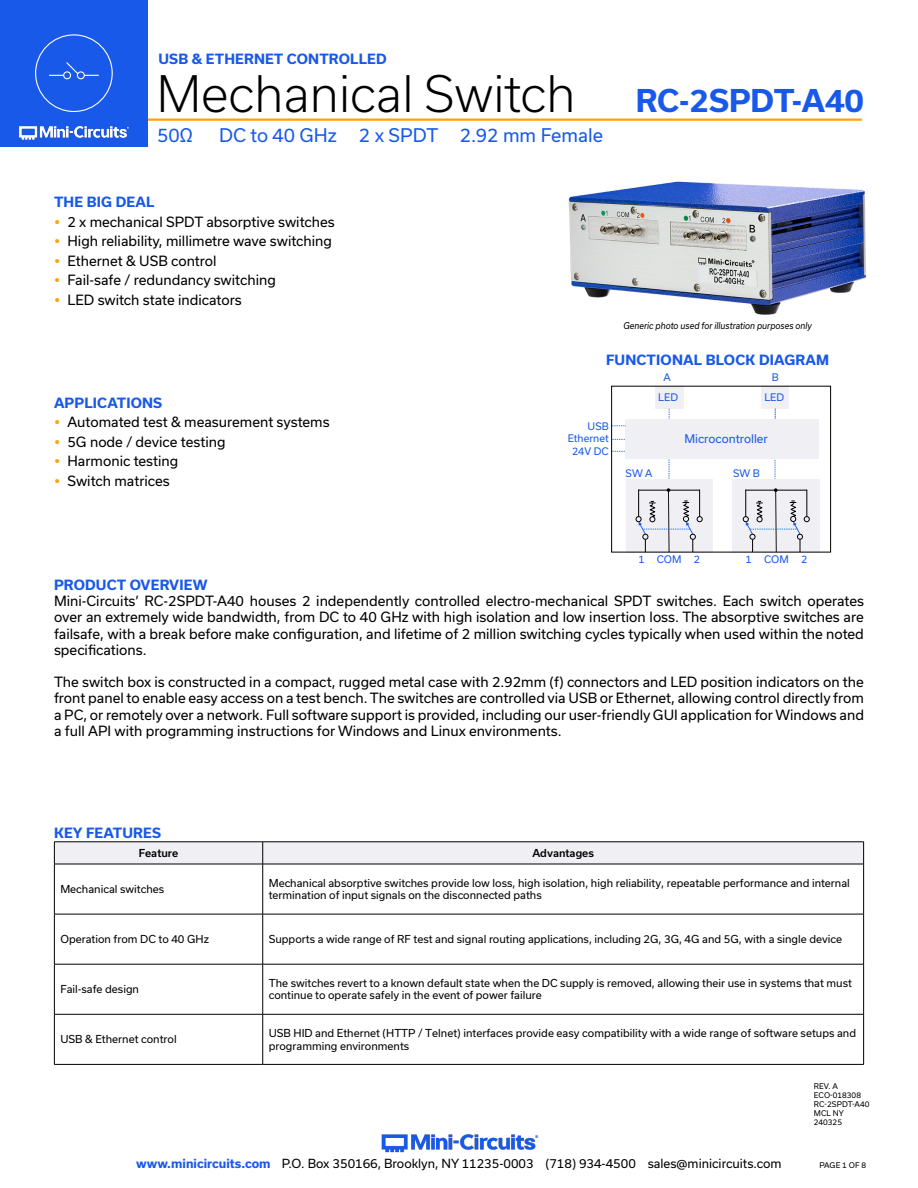
<style>
.page{position:relative;width:918px;height:1188px;background:#fff}
.page>*{position:absolute;margin:0;border:0;box-sizing:border-box;transform-origin:0 0}
.t1{font:300 48px "Usual";color:#000}
.t2{font:700 30px "Usual";color:#1859ea}
.t3{font:18px "Usual";color:#1859ea}
.Regular_Copy{font:13.5px/16.2px "Usual";color:#000;text-align:justify}
.Blue_Headers{font:700 13.5px "Usual";letter-spacing:.015em;color:#1859ea}
.t4{font:12px "Usual";color:#000}
.t5{font:11.4px "Usual";color:#1859ea}
.Table_Body_Left_Justified{font:10.5px "Usual";color:#000}
.Table_Header_Center{font:500 10.5px "Usual";color:#000}
.t6{font:9.9px/12.6px "Usual";color:#1859ea;text-align:right}
.Generic_photo_disclaimer{font:italic 9px "Usual";color:#000;scale:.9 1}
.Revision{font:7.5px "Usual";color:#000}
.s1{font-weight:700;color:#1859ea}
</style>
<div class="page">
<hr style="left:129px;top:118px;width:733px;height:3px;background:#ffa300">
<div style="left:0;top:0;width:147px;height:147px;background:#1859ea"></div>
<hr style="left:917px;top:0;width:1px;height:147px;background:#1859ea">
<img style="left:19px;top:125px;width:110px;height:15px">
<img style="left:381px;top:1134px;width:158px;height:19px">
<div style="left:35px;top:34px;width:78px;height:78px;border:1px solid #fff;border-radius:50%"></div>
<div style="left:63px;top:71px;width:8px;height:8px;border:1px solid #fff;border-radius:50%"></div>
<div style="left:77px;top:71px;width:8px;height:8px;border:1px solid #fff;border-radius:50%"></div>
<svg style="left:49px;top:62px;width:50px;height:14px"></svg>
<img style="left:568px;top:181px;width:299px;height:134px">
<svg style="left:54px;top:842px;width:810px;height:22px"></svg>
<hr style="left:54px;top:864px;width:209px;height:1px;background:#000">
<hr style="left:54px;top:864px;width:1px;height:50px;background:#000">
<hr style="left:263px;top:864px;width:601px;height:1px;background:#000">
<hr style="left:262px;top:864px;width:1px;height:50px;background:#000">
<hr style="left:863px;top:864px;width:1px;height:50px;background:#000">
<hr style="left:54px;top:914px;width:209px;height:1px;background:#000">
<hr style="left:54px;top:914px;width:1px;height:50px;background:#000">
<hr style="left:263px;top:914px;width:601px;height:1px;background:#000">
<hr style="left:262px;top:914px;width:1px;height:50px;background:#000">
<hr style="left:863px;top:914px;width:1px;height:50px;background:#000">
<hr style="left:54px;top:964px;width:209px;height:1px;background:#000">
<hr style="left:54px;top:964px;width:1px;height:50px;background:#000">
<hr style="left:263px;top:964px;width:601px;height:1px;background:#000">
<hr style="left:262px;top:964px;width:1px;height:50px;background:#000">
<hr style="left:863px;top:964px;width:1px;height:50px;background:#000">
<hr style="left:54px;top:1014px;width:209px;height:1px;background:#000">
<hr style="left:54px;top:1014px;width:1px;height:50px;background:#000">
<hr style="left:263px;top:1014px;width:601px;height:1px;background:#000">
<hr style="left:262px;top:1014px;width:1px;height:50px;background:#000">
<hr style="left:863px;top:1014px;width:1px;height:50px;background:#000">
<hr style="left:54px;top:1064px;width:209px;height:1px;background:#000">
<hr style="left:263px;top:1064px;width:601px;height:1px;background:#000">
<div style="left:626px;top:479px;width:87px;height:73px;background:#efeff4"></div>
<svg style="left:636px;top:488px;width:67px;height:62px"></svg>
<div style="left:733px;top:479px;width:87px;height:73px;background:#efeff4"></div>
<svg style="left:743px;top:488px;width:67px;height:62px"></svg>
<svg style="left:669px;top:458px;width:1px;height:21px"></svg>
<svg style="left:775px;top:458px;width:1px;height:21px"></svg>
<svg style="left:613px;top:439px;width:12px;height:1px"></svg>
<svg style="left:613px;top:451px;width:12px;height:1px"></svg>
<div style="left:655px;top:386px;width:28px;height:23px;background:#efeff4"></div>
<div style="left:761px;top:386px;width:28px;height:23px;background:#efeff4"></div>
<div style="left:611px;top:386px;width:220px;height:166px;border:1px solid #000"></div>
<div style="left:625px;top:419px;width:194px;height:39px;background:#efeff4"></div>
<svg style="left:612px;top:425px;width:14px;height:1px"></svg>
<p class="Blue_Headers" style="left:158px;top:51px;width:230px">USB &amp; ETHERNET CONTROLLED</p>
<h1 class="t1" style="left:157px;top:66px;width:420px">Mechanical Switch</h1>
<h3 class="t3" style="left:157px;top:125px;width:37px">50Ω</h3>
<h3 class="t3" style="left:219px;top:125px;width:385px">DC to 40 GHz 2 x SPDT 2.92 mm Female</h3>
<p class="Blue_Headers" style="left:54px;top:194px;width:102px">THE BIG DEAL</p>
<p class="Regular_Copy" style="left:68px;top:214px;width:269px">2 x mechanical SPDT absorptive switches</p>
<p class="Regular_Copy" style="left:68px;top:233px;width:266px">High reliability, millimetre wave switching</p>
<p class="Regular_Copy" style="left:68px;top:253px;width:151px">Ethernet &amp; USB control</p>
<p class="Regular_Copy" style="left:68px;top:272px;width:210px">Fail-safe / redundancy switching</p>
<p class="Regular_Copy" style="left:68px;top:292px;width:176px">LED switch state indicators</p>
<h2 class="t2" style="left:636px;top:84px;width:230px">RC-2SPDT-A40</h2>
<p class="Blue_Headers" style="left:54px;top:395px;width:110px">APPLICATIONS</p>
<p class="Regular_Copy" style="left:68px;top:414px;width:264px">Automated test &amp; measurement systems</p>
<p class="Regular_Copy" style="left:68px;top:434px;width:160px">5G node / device testing</p>
<p class="Regular_Copy" style="left:68px;top:453px;width:112px">Harmonic testing</p>
<p class="Regular_Copy" style="left:68px;top:473px;width:104px">Switch matrices</p>
<p class="Generic_photo_disclaimer" style="left:623px;top:320px;width:211px">Generic photo used for illustration purposes only</p>
<p class="Blue_Headers" style="left:606px;top:352px;width:225px">FUNCTIONAL BLOCK DIAGRAM</p>
<p class="t6" style="left:658px;top:391px;width:21px">LED</p>
<p class="t6" style="left:764px;top:391px;width:21px">LED</p>
<p class="t5" style="left:684px;top:432px;width:85px">Microcontroller</p>
<p class="t6" style="left:664px;top:371px;width:9px">A</p>
<p class="t6" style="left:772px;top:371px;width:8px">B</p>
<p class="t6" style="left:568px;top:420px;width:42px">USB<br>Ethernet<br>24V DC</p>
<p class="t6" style="left:626px;top:467px;width:28px">SW A</p>
<p class="t6" style="left:733px;top:467px;width:28px">SW B</p>
<p class="t6" style="left:638px;top:553px;width:63px">1 COM 2</p>
<p class="t6" style="left:746px;top:553px;width:63px">1 COM 2</p>
<p class="Blue_Headers" style="left:54px;top:577px;width:155px">PRODUCT OVERVIEW</p>
<p class="Regular_Copy" style="left:54px;top:593px;width:812px">Mini-Circuits’ RC-2SPDT-A40 houses 2 independently controlled electro-mechanical SPDT switches. Each switch operates over an extremely wide bandwidth, from DC to 40 GHz with high isolation and low insertion loss. The absorptive switches are failsafe, with a break before make configuration, and lifetime of 2 million switching cycles typically when used within the noted specifications.</p>
<p class="Regular_Copy" style="left:54px;top:674px;width:812px">The switch box is constructed in a compact, rugged metal case with 2.92mm (f) connectors and LED position indicators on the front panel to enable easy access on a test bench. The switches are controlled via USB or Ethernet, allowing control directly from a PC, or remotely over a network. Full software support is provided, including our user-friendly GUI application for Windows and a full API with programming instructions for Windows and Linux environments.</p>
<p class="Blue_Headers" style="left:54px;top:826px;width:108px">KEY FEATURES</p>
<p class="Table_Header_Center" style="left:139px;top:847px;width:41px">Feature</p>
<p class="Table_Header_Center" style="left:532px;top:847px;width:63px">Advantages</p>
<p class="Table_Body_Left_Justified" style="left:60px;top:883px;width:105px">Mechanical switches</p>
<p class="Table_Body_Left_Justified" style="left:269px;top:877px;width:583px">Mechanical absorptive switches provide low loss, high isolation, high reliability, repeatable performance and internal</p>
<p class="Table_Body_Left_Justified" style="left:269px;top:889px;width:275px">termination of input signals on the disconnected paths</p>
<p class="Table_Body_Left_Justified" style="left:60px;top:933px;width:150px">Operation from DC to 40 GHz</p>
<p class="Table_Body_Left_Justified" style="left:269px;top:933px;width:575px">Supports a wide range of RF test and signal routing applications, including 2G, 3G, 4G and 5G, with a single device</p>
<p class="Table_Body_Left_Justified" style="left:60px;top:983px;width:80px">Fail-safe design</p>
<p class="Table_Body_Left_Justified" style="left:269px;top:977px;width:585px">The switches revert to a known default state when the DC supply is removed, allowing their use in systems that must</p>
<p class="Table_Body_Left_Justified" style="left:269px;top:990px;width:275px">continue to operate safely in the event of power failure</p>
<p class="Table_Body_Left_Justified" style="left:60px;top:1033px;width:118px">USB &amp; Ethernet control</p>
<p class="Table_Body_Left_Justified" style="left:269px;top:1027px;width:589px">USB HID and Ethernet (HTTP / Telnet) interfaces provide easy compatibility with a wide range of software setups and</p>
<p class="Table_Body_Left_Justified" style="left:269px;top:1040px;width:142px">programming environments</p>
<p class="Revision" style="left:814px;top:1082px;width:26px">REV. A</p>
<p class="Revision" style="left:814px;top:1091px;width:49px">ECO-018308</p>
<p class="Revision" style="left:814px;top:1100px;width:57px">RC-2SPDT-A40</p>
<p class="Revision" style="left:814px;top:1109px;width:32px">MCL NY</p>
<p class="Revision" style="left:814px;top:1118px;width:30px">240325</p>
<p class="t4" style="left:136px;top:1157px;width:647px"><span class="s1">www.minicircuits.com</span> P.O. Box 350166, Brooklyn, NY 11235-0003 (718) 934-4500 sales@minicircuits.com</p>
<p class="Revision" style="left:819px;top:1161px;width:48px">PAGE 1 OF 8</p>
</div>
